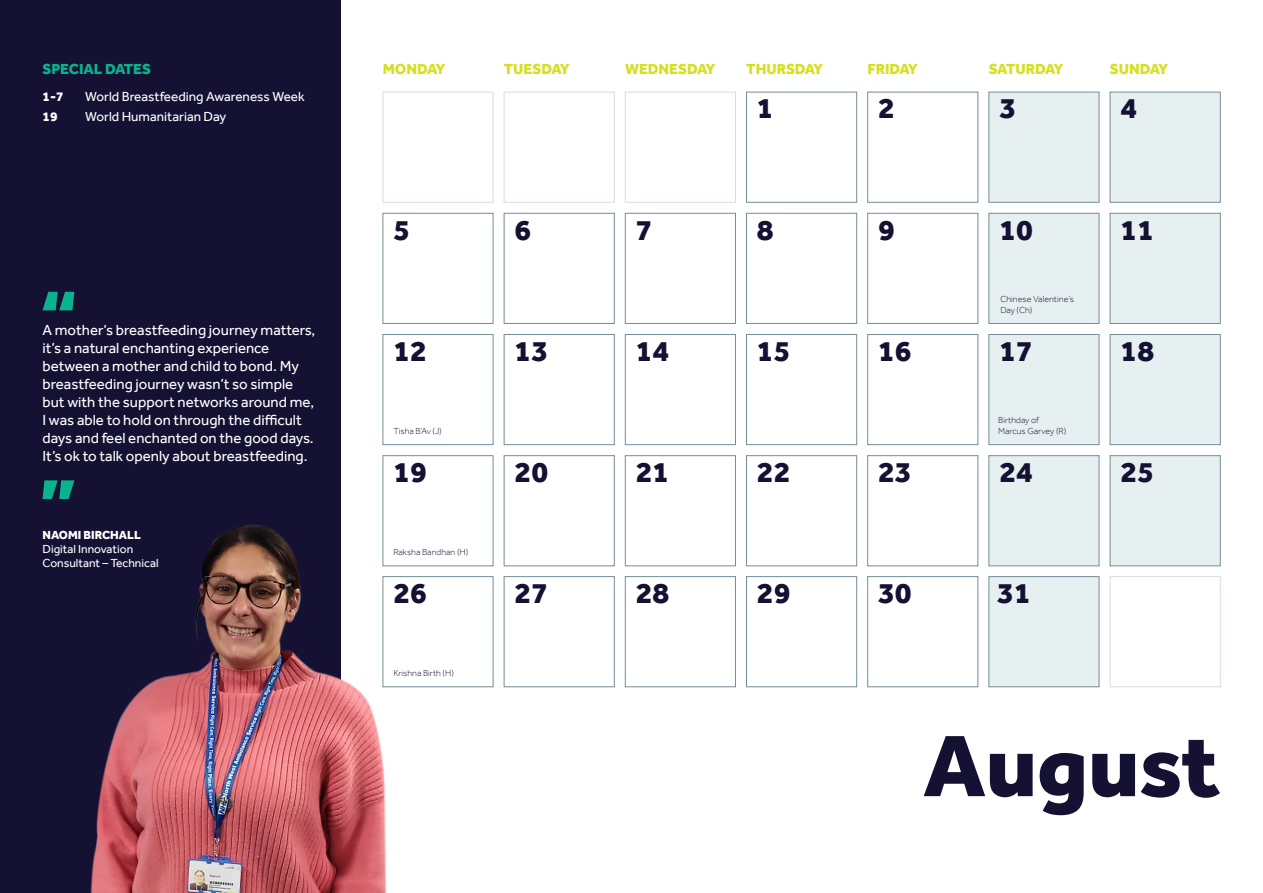
<style>
.page{position:relative;width:1263px;height:893px;background:#fff}
.page>*{position:absolute;margin:0;border:0;box-sizing:border-box;transform-origin:0 0}
.t1{font:800 90px "Effra";color:#141133}
.t2{font:800 30px "Effra";color:#141133}
.t3{font:15px/18px "Effra";color:#fff}
.t4{font:800 15px "Effra";color:#d6df21}
.t5{font:800 15px "Effra";color:#0ab38d}
.t6{font:13.5px "Effra";color:#fff}
.t7{font:800 13.5px "Effra";color:#fff}
.t8{font:12px/14.4px "Effra";color:#fff}
.t9{font:300 9px/10.8px "Effra";color:#141133}
.s1{font-weight:800}
</style>
<div class="page">
<div style="left:1110px;top:576px;width:110px;height:111px;background:#fff;border:1px solid #d4dee0"></div>
<div style="left:1110px;top:455px;width:110px;height:111px;background:#e7f0f1;border:1px solid #758c99"></div>
<div style="left:1110px;top:334px;width:110px;height:111px;background:#e7f0f1;border:1px solid #758c99"></div>
<div style="left:1110px;top:213px;width:110px;height:111px;background:#e7f0f1;border:1px solid #758c99"></div>
<div style="left:1110px;top:92px;width:110px;height:110px;background:#e7f0f1;border:1px solid #758c99"></div>
<div style="left:867px;top:576px;width:111px;height:111px;background:#fff;border:1px solid #758c99"></div>
<div style="left:867px;top:455px;width:111px;height:111px;background:#fff;border:1px solid #758c99"></div>
<div style="left:867px;top:334px;width:111px;height:111px;background:#fff;border:1px solid #758c99"></div>
<div style="left:867px;top:213px;width:111px;height:111px;background:#fff;border:1px solid #758c99"></div>
<div style="left:867px;top:92px;width:111px;height:110px;background:#fff;border:1px solid #758c99"></div>
<div style="left:625px;top:576px;width:111px;height:111px;background:#fff;border:1px solid #758c99"></div>
<div style="left:625px;top:455px;width:111px;height:111px;background:#fff;border:1px solid #758c99"></div>
<div style="left:625px;top:334px;width:111px;height:111px;background:#fff;border:1px solid #758c99"></div>
<div style="left:625px;top:213px;width:111px;height:111px;background:#fff;border:1px solid #758c99"></div>
<div style="left:625px;top:92px;width:111px;height:110px;background:#fff;border:1px solid #d4dee0"></div>
<div style="left:989px;top:576px;width:110px;height:111px;background:#e7f0f1;border:1px solid #758c99"></div>
<div style="left:989px;top:455px;width:110px;height:111px;background:#e7f0f1;border:1px solid #758c99"></div>
<div style="left:989px;top:334px;width:110px;height:111px;background:#e7f0f1;border:1px solid #758c99"></div>
<div style="left:989px;top:213px;width:110px;height:111px;background:#e7f0f1;border:1px solid #758c99"></div>
<div style="left:989px;top:92px;width:110px;height:110px;background:#e7f0f1"></div>
<div style="left:746px;top:576px;width:111px;height:111px;background:#fff;border:1px solid #758c99"></div>
<div style="left:746px;top:455px;width:111px;height:111px;background:#fff;border:1px solid #758c99"></div>
<div style="left:746px;top:334px;width:111px;height:111px;background:#fff;border:1px solid #758c99"></div>
<div style="left:746px;top:213px;width:111px;height:111px;background:#fff;border:1px solid #758c99"></div>
<div style="left:746px;top:92px;width:111px;height:110px;background:#fff;border:1px solid #758c99"></div>
<div style="left:504px;top:576px;width:110px;height:111px;background:#fff;border:1px solid #758c99"></div>
<div style="left:504px;top:455px;width:110px;height:111px;background:#fff;border:1px solid #758c99"></div>
<div style="left:504px;top:334px;width:110px;height:111px;background:#fff;border:1px solid #758c99"></div>
<div style="left:504px;top:213px;width:110px;height:111px;background:#fff;border:1px solid #758c99"></div>
<div style="left:504px;top:92px;width:110px;height:110px;background:#fff;border:1px solid #d4dee0"></div>
<div style="left:383px;top:576px;width:110px;height:111px;background:#fff;border:1px solid #758c99"></div>
<div style="left:383px;top:455px;width:110px;height:111px;background:#fff;border:1px solid #758c99"></div>
<div style="left:383px;top:334px;width:110px;height:111px;background:#fff;border:1px solid #758c99"></div>
<div style="left:383px;top:213px;width:110px;height:111px;background:#fff;border:1px solid #758c99"></div>
<div style="left:383px;top:92px;width:110px;height:110px;background:#fff;border:1px solid #d4dee0"></div>
<div style="left:0;top:0;width:340px;height:893px;background:#141133"></div>
<svg style="left:43px;top:292px;width:31px;height:18px"></svg>
<svg style="left:43px;top:480px;width:31px;height:19px"></svg>
<img style="left:90px;top:503px;width:322px;height:390px">
<p class="t5" style="left:43px;top:60px;width:110px">SPECIAL DATES</p>
<p class="t7" style="left:43px;top:88px;width:23px">1-7</p>
<p class="t6" style="left:85px;top:88px;width:221px">World Breastfeeding Awareness Week</p>
<p class="t7" style="left:43px;top:109px;width:17px">19</p>
<p class="t6" style="left:85px;top:109px;width:143px">World Humanitarian Day</p>
<p class="t3" style="left:43px;top:321px;width:274px">A mother’s breastfeeding journey matters, it’s a natural enchanting experience between a mother and child to bond. My breastfeeding journey wasn’t so simple but with the support networks around me, I was able to hold on through the difficult days and feel enchanted on the good days.<br>It’s ok to talk openly about breastfeeding.</p>
<p class="t8" style="left:43px;top:527px;width:100px"><span class="s1">NAOMI BIRCHALL<br></span>Digital Innovation</p>
<p class="t8" style="left:43px;top:556px;width:118px">Consultant – Technical</p>
<p class="t4" style="left:383px;top:60px;width:64px">MONDAY</p>
<p class="t4" style="left:504px;top:60px;width:67px">TUESDAY</p>
<p class="t4" style="left:625px;top:60px;width:92px">WEDNESDAY</p>
<p class="t4" style="left:746px;top:60px;width:79px">THURSDAY</p>
<p class="t4" style="left:867px;top:60px;width:52px">FRIDAY</p>
<p class="t4" style="left:989px;top:60px;width:76px">SATURDAY</p>
<p class="t4" style="left:1110px;top:60px;width:60px">SUNDAY</p>
<p class="t2" style="left:757px;top:91px;width:18px">1</p>
<p class="t2" style="left:878px;top:91px;width:18px">2</p>
<p class="t2" style="left:999px;top:91px;width:18px">3</p>
<p class="t2" style="left:1120px;top:91px;width:18px">4</p>
<p class="t2" style="left:393px;top:212px;width:18px">5</p>
<p class="t2" style="left:514px;top:212px;width:18px">6</p>
<p class="t2" style="left:636px;top:212px;width:18px">7</p>
<p class="t2" style="left:757px;top:212px;width:18px">8</p>
<p class="t2" style="left:878px;top:212px;width:18px">9</p>
<p class="t2" style="left:999px;top:212px;width:35px">10</p>
<p class="t2" style="left:1120px;top:212px;width:35px">11</p>
<p class="t9" style="left:1000px;top:293px;width:75px">Chinese Valentine’s<br>Day (Ch)</p>
<p class="t2" style="left:393px;top:333px;width:35px">12</p>
<p class="t2" style="left:514px;top:333px;width:35px">13</p>
<p class="t2" style="left:636px;top:333px;width:35px">14</p>
<p class="t2" style="left:757px;top:333px;width:35px">15</p>
<p class="t2" style="left:878px;top:333px;width:35px">16</p>
<p class="t2" style="left:999px;top:333px;width:35px">17</p>
<p class="t2" style="left:1120px;top:333px;width:35px">18</p>
<p class="t9" style="left:998px;top:415px;width:42px">Birthday of</p>
<p class="t9" style="left:393px;top:426px;width:50px">Tisha B’Av (J)</p>
<p class="t9" style="left:998px;top:426px;width:70px">Marcus Garvey (R)</p>
<p class="t2" style="left:393px;top:454px;width:35px">19</p>
<p class="t2" style="left:514px;top:454px;width:35px">20</p>
<p class="t2" style="left:636px;top:454px;width:35px">21</p>
<p class="t2" style="left:757px;top:454px;width:35px">22</p>
<p class="t2" style="left:878px;top:454px;width:35px">23</p>
<p class="t2" style="left:999px;top:454px;width:35px">24</p>
<p class="t2" style="left:1120px;top:454px;width:35px">25</p>
<p class="t9" style="left:393px;top:547px;width:76px">Raksha Bandhan (H)</p>
<p class="t2" style="left:393px;top:575px;width:35px">26</p>
<p class="t2" style="left:514px;top:575px;width:35px">27</p>
<p class="t2" style="left:636px;top:575px;width:35px">28</p>
<p class="t2" style="left:757px;top:575px;width:35px">29</p>
<p class="t2" style="left:878px;top:575px;width:35px">30</p>
<p class="t2" style="left:997px;top:575px;width:35px">31</p>
<p class="t9" style="left:393px;top:667px;width:62px">Krishna Birth (H)</p>
<p class="t1" style="left:923px;top:712px;width:299px">August</p>
</div>
